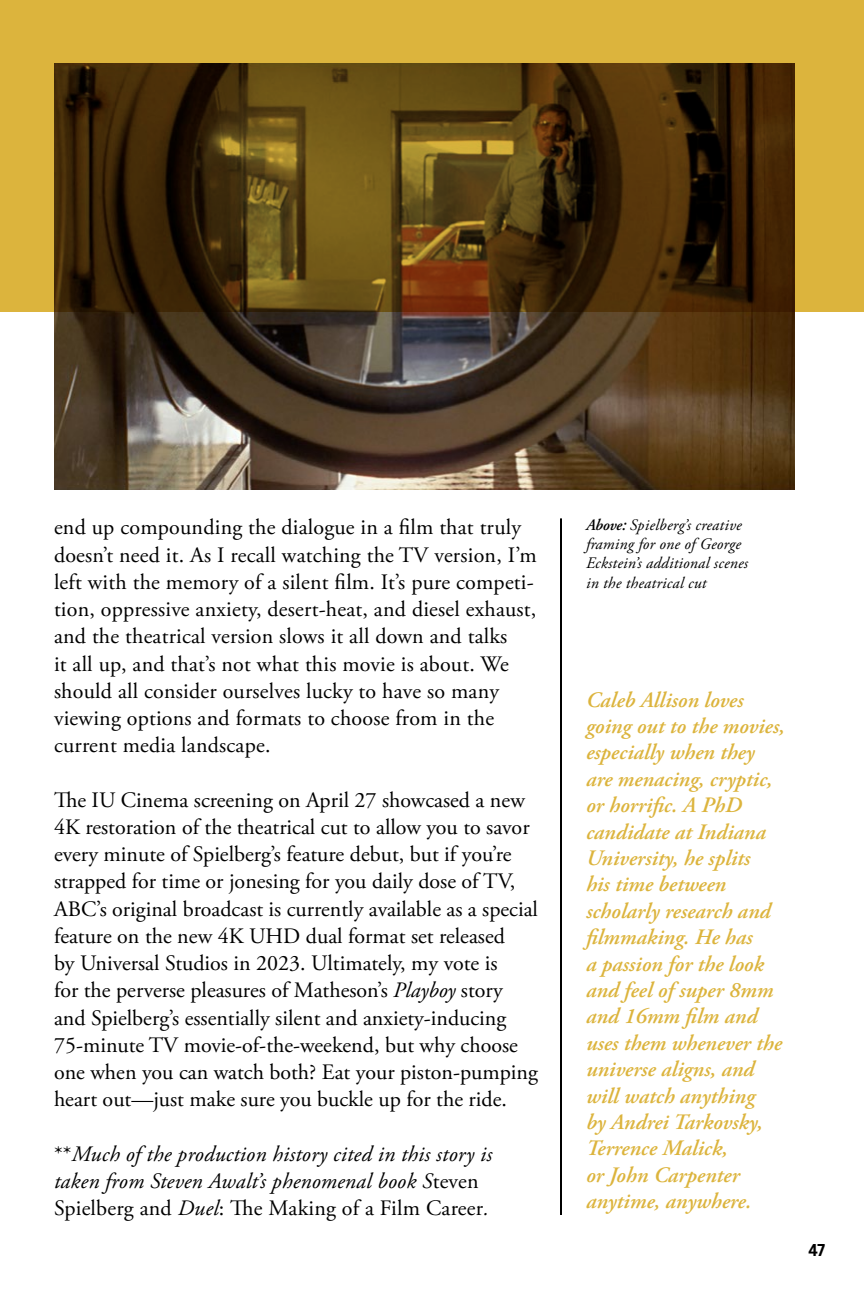
<style>
.page{position:relative;width:864px;height:1296px;background:#fff}
.page>*{position:absolute;margin:0;border:0;box-sizing:border-box;transform-origin:0 0}
.body{font:22px/27.2px "Adobe Garamond Pro";color:#000}
.blogger_description{font:italic 600 22px/26.4px "Adobe Garamond Pro";color:#dcb43d}
.body-2{font:italic 22px/27.2px "Adobe Garamond Pro";letter-spacing:.01em;color:#000}
.captions{font:italic 16px/19.2px "Adobe Garamond Pro";letter-spacing:.015em;color:#000}
.t1{font:700 16px "Benton Sans Condensed";color:#000}
.s1{font-style:italic}
.s2{font-style:normal}
.s3{font-weight:600}
</style>
<div class="page">
<img style="left:54px;top:311px;width:741px;height:179px">
<hr style="left:560px;top:518px;width:2px;height:697px;background:#000">
<svg style="left:0;top:0;width:864px;height:311px;background:#795c1c"></svg>
<p class="body" style="left:54px;top:515px;width:484px">end up compounding the dialogue in a film that truly doesn’t need it. As I recall watching the TV version, I’m left with the memory of a silent film. It’s pure competi&shy;tion, oppressive anxiety, desert-heat, and diesel exhaust, and the theatrical version slows it all down and talks<br>it all up, and that’s not what this movie is about. We should all consider ourselves lucky to have so many viewing options and formats to choose from in the current media landscape.</p>
<p class="body" style="left:54px;top:787px;width:485px">The IU Cinema screening on April 27 showcased a new 4K restoration of the theatrical cut to allow you to savor every minute of Spielberg’s feature debut, but if you’re strapped for time or jonesing for you daily dose of TV, ABC’s original broadcast is currently available as a special feature on the new 4K UHD dual format set released<br>by Universal Studios in 2023. Ultimately, my vote is<br>for the perverse pleasures of Matheson’s <span class="s1">Playboy</span> story and Spielberg’s essentially silent and anxiety-inducing 75-minute TV movie-of-the-weekend, but why choose one when you can watch both? Eat your piston-pumping heart out—just make sure you buckle up for the ride.</p>
<p class="body-2" style="left:54px;top:1141px;width:440px"><span class="s2">**</span>Much of the production history cited in this story is taken from Steven Awalt’s phenomenal book S<span class="s2">teven<br>Spielberg and</span> Duel<span class="s2">: The Making of a Film Career</span>.</p>
<p class="captions" style="left:586px;top:516px;width:164px"><span class="s3">Above:</span> Spielberg’s creative framing for one of George<br>Eckstein’s additional scenes in the theatrical cut</p>
<p class="blogger_description" style="left:586px;top:687px;width:200px">Caleb Allison loves going out to the movies, especially when they are menacing, cryptic, or horrific. A PhD candidate at Indiana<br>University, he splits<br>his time between scholarly research and filmmaking. He has<br>a passion for the look and feel of super 8mm and 16mm film and uses them whenever the universe aligns, and will watch anything<br>by Andrei Tarkovsky,<br>Terrence Malick,<br>or John Carpenter anytime, anywhere.</p>
<p class="t1" style="left:808px;top:1241px;width:18px">47</p>
</div>
